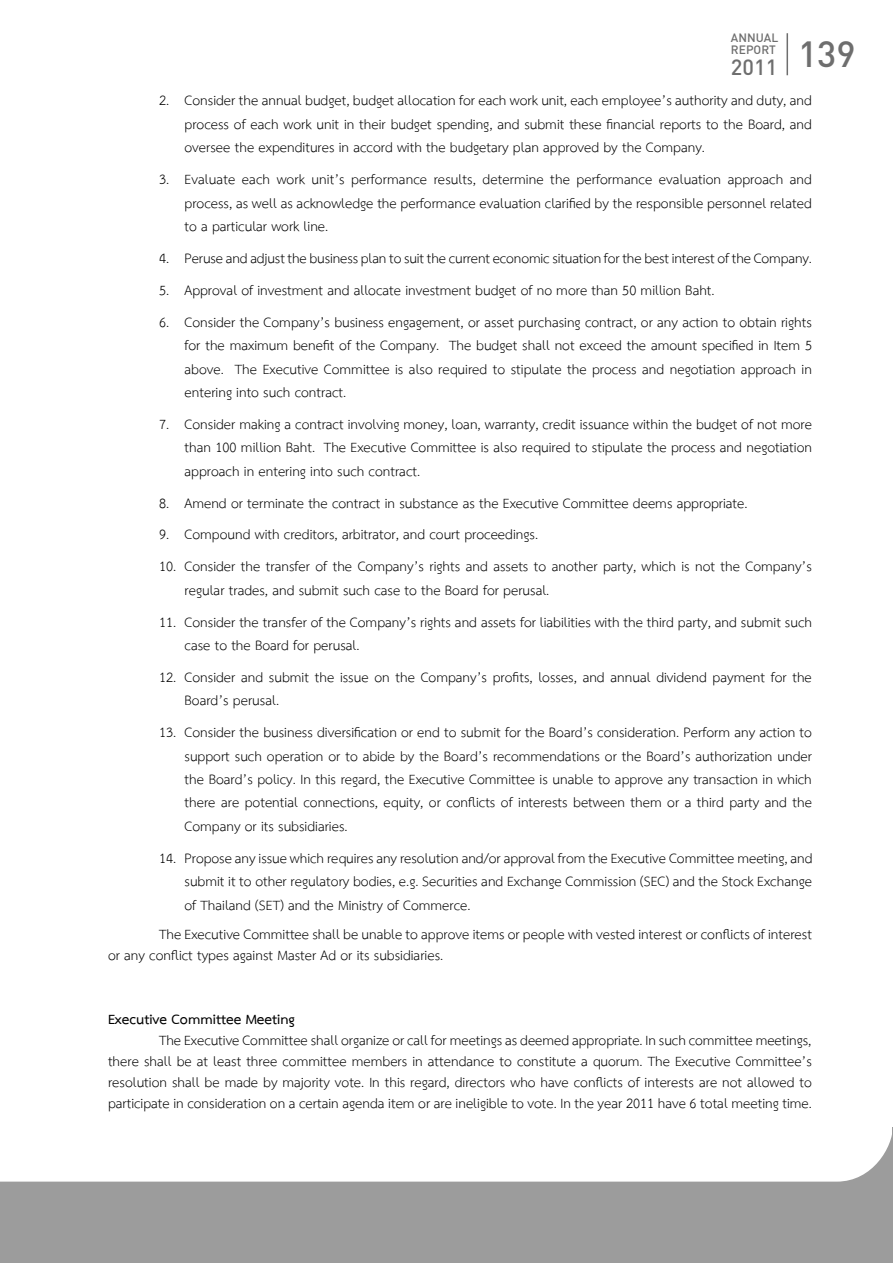
<style>
.page{position:relative;width:893px;height:1263px;background:#fff}
.page>*{position:absolute;margin:0;border:0;box-sizing:border-box;transform-origin:0 0}
.t1{font:700 36px "Din Dan OT";color:#6e6e6e}
.t2{font:700 21.75px "Din Dan OT";color:#6e6e6e}
._02-Body_เน__อ_Maco{font:19.5px/23.4px "TH Sarabun PSK";color:#000;text-align:justify}
._02-Body_ท__วไป{font:700 19.5px "TH Sarabun PSK";color:#000}
.t3{font:700 12px/12px "Din Dan OT";color:#6e6e6e}
</style>
<div class="page">
<svg style="left:0;top:1127px;width:893px;height:136px;fill:#9c9c9c"></svg>
<hr style="left:786px;top:33px;width:2px;height:42px;background:#6e6e6e">
<p class="t3" style="left:731px;top:33px;width:49px">ANNUAL<br>REPORT</p>
<p class="t2" style="left:731px;top:56px;width:48px">2011</p>
<p class="_02-Body_เน__อ_Maco" style="left:185px;top:90px;width:629px;text-indent:-26px">2. Consider the annual budget, budget allocation for each work unit, each employee’s authority and duty, and process of each work unit in their budget spending, and submit these financial reports to the Board, and oversee the expenditures in accord with the budgetary plan approved by the Company.</p>
<p class="_02-Body_เน__อ_Maco" style="left:185px;top:168px;width:629px;text-indent:-26px">3. Evaluate each work unit’s performance results, determine the performance evaluation approach and process, as well as acknowledge the performance evaluation clarified by the responsible personnel related to a particular work line.</p>
<p class="_02-Body_เน__อ_Maco" style="left:159px;top:247px;width:655px">4. Peruse and adjust the business plan to suit the current economic situation for the best interest of the Company.</p>
<p class="_02-Body_เน__อ_Maco" style="left:159px;top:279px;width:557px">5. Approval of investment and allocate investment budget of no more than 50 million Baht.</p>
<p class="_02-Body_เน__อ_Maco" style="left:185px;top:311px;width:629px;text-indent:-26px">6. Consider the Company’s business engagement, or asset purchasing contract, or any action to obtain rights for the maximum benefit of the Company. The budget shall not exceed the amount specified in Item 5 above. The Executive Committee is also required to stipulate the process and negotiation approach in entering into such contract.</p>
<p class="_02-Body_เน__อ_Maco" style="left:185px;top:413px;width:629px;text-indent:-26px">7. Consider making a contract involving money, loan, warranty, credit issuance within the budget of not more than 100 million Baht. The Executive Committee is also required to stipulate the process and negotiation approach in entering into such contract.</p>
<p class="_02-Body_เน__อ_Maco" style="left:159px;top:492px;width:590px">8. Amend or terminate the contract in substance as the Executive Committee deems appropriate.</p>
<p class="_02-Body_เน__อ_Maco" style="left:159px;top:524px;width:381px">9. Compound with creditors, arbitrator, and court proceedings.</p>
<p class="_02-Body_เน__อ_Maco" style="left:185px;top:556px;width:629px;text-indent:-26px">10. Consider the transfer of the Company’s rights and assets to another party, which is not the Company’s regular trades, and submit such case to the Board for perusal.</p>
<p class="_02-Body_เน__อ_Maco" style="left:185px;top:611px;width:629px;text-indent:-26px">11. Consider the transfer of the Company’s rights and assets for liabilities with the third party, and submit such case to the Board for perusal.</p>
<p class="_02-Body_เน__อ_Maco" style="left:185px;top:666px;width:629px;text-indent:-26px">12. Consider and submit the issue on the Company’s profits, losses, and annual dividend payment for the<br>Board’s perusal.</p>
<p class="_02-Body_เน__อ_Maco" style="left:185px;top:721px;width:629px;text-indent:-26px">13. Consider the business diversification or end to submit for the Board’s consideration. Perform any action to support such operation or to abide by the Board’s recommendations or the Board’s authorization under the Board’s policy. In this regard, the Executive Committee is unable to approve any transaction in which there are potential connections, equity, or conflicts of interests between them or a third party and the Company or its subsidiaries.</p>
<p class="_02-Body_เน__อ_Maco" style="left:185px;top:847px;width:630px;text-indent:-26px">14. Propose any issue which requires any resolution and/or approval from the Executive Committee meeting, and submit it to other regulatory bodies, e.g. Securities and Exchange Commission (SEC) and the Stock Exchange of Thailand (SET) and the Ministry of Commerce.</p>
<p class="_02-Body_เน__อ_Maco" style="left:108px;top:924px;width:706px;line-height:21px;text-indent:51px">The Executive Committee shall be unable to approve items or people with vested interest or conflicts of interest or any conflict types against Master Ad or its subsidiaries.</p>
<h1 class="t1" style="left:798px;top:36px;width:59px">139</h1>
<p class="_02-Body_ท__วไป" style="left:108px;top:1007px;width:189px">Executive Committee Meeting</p>
<p class="_02-Body_เน__อ_Maco" style="left:108px;top:1030px;width:706px;line-height:21px;text-indent:51px">The Executive Committee shall organize or call for meetings as deemed appropriate. In such committee meetings, there shall be at least three committee members in attendance to constitute a quorum. The Executive Committee’s resolution shall be made by majority vote. In this regard, directors who have conflicts of interests are not allowed to participate in consideration on a certain agenda item or are ineligible to vote. In the year 2011 have 6 total meeting time.</p>
</div>
